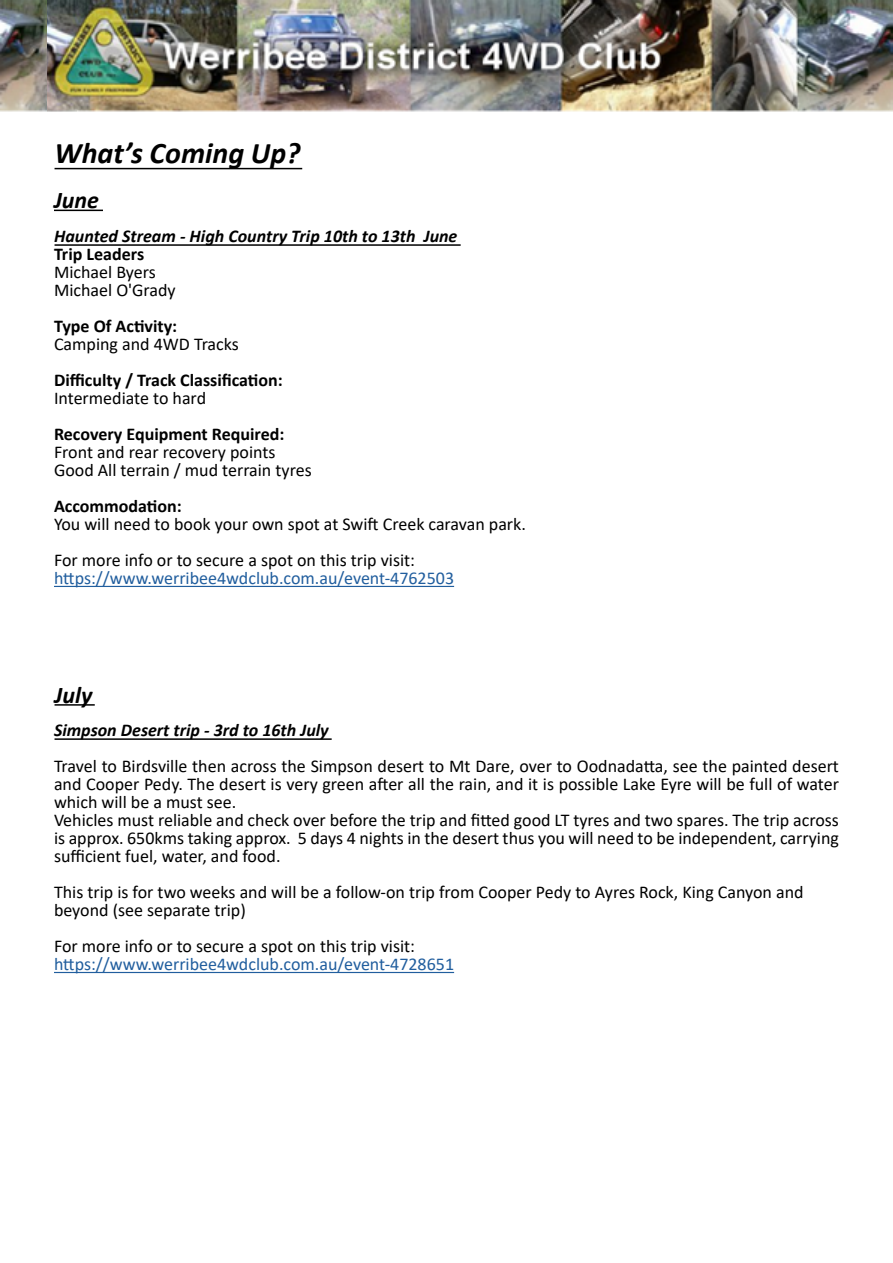
<style>
.page{position:relative;width:893px;height:1263px;background:#fff}
.page>*{position:absolute;margin:0;border:0;box-sizing:border-box;transform-origin:0 0}
.t1{font:italic 700 30px "Calibri";color:#000}
.t2{font:italic 700 24px "Calibri";color:#000}
.t3{font:18px/18px "Calibri";color:#000}
.t4{font:700 18px "Calibri";color:#000}
.t5{font:18px "Calibri";color:#215e9e}
.t6{font:italic 700 18px "Calibri";color:#000}
</style>
<div class="page">
<img style="left:0;top:0;width:47px;height:111px">
<img style="left:47px;top:0;width:846px;height:111px">
<hr style="left:55px;top:168px;width:247px;height:1px;background:#000">
<hr style="left:54px;top:586px;width:400px;height:1px;background:#215e9e">
<hr style="left:55px;top:244px;width:406px;height:2px;background:#000">
<hr style="left:54px;top:972px;width:400px;height:1px;background:#215e9e">
<hr style="left:55px;top:738px;width:277px;height:2px;background:#000">
<hr style="left:54px;top:210px;width:49px;height:1px;background:#000">
<hr style="left:55px;top:704px;width:40px;height:2px;background:#000">
<h1 class="t1" style="left:55px;top:132px;width:247px">What’s Coming Up?</h1>
<h2 class="t2" style="left:54px;top:183px;width:47px">June</h2>
<p class="t6" style="left:54px;top:224px;width:405px">Haunted Stream - High Country Trip 10th to 13th June</p>
<p class="t4" style="left:54px;top:242px;width:92px">Trip Leaders</p>
<p class="t3" style="left:54px;top:263px;width:123px">Michael Byers<br>Michael O'Grady</p>
<p class="t4" style="left:54px;top:314px;width:125px">Type Of Activity:</p>
<p class="t3" style="left:54px;top:335px;width:186px">Camping and 4WD Tracks</p>
<p class="t4" style="left:54px;top:368px;width:230px">Difficulty / Track Classification:</p>
<p class="t3" style="left:54px;top:389px;width:154px">Intermediate to hard</p>
<p class="t4" style="left:54px;top:422px;width:232px">Recovery Equipment Required:</p>
<p class="t3" style="left:54px;top:443px;width:259px">Front and rear recovery points<br>Good All terrain / mud terrain tyres</p>
<p class="t4" style="left:54px;top:494px;width:129px">Accommodation:</p>
<p class="t3" style="left:54px;top:506px;width:473px;line-height:36px">You will need to book your own spot at Swift Creek caravan park.<br>For more info or to secure a spot on this trip visit:</p>
<p class="t5" style="left:54px;top:566px;width:402px">https://www.werribee4wdclub.com.au/event-4762503</p>
<h2 class="t2" style="left:55px;top:678px;width:39px">July</h2>
<p class="t6" style="left:54px;top:718px;width:276px">Simpson Desert trip - 3rd to 16th July</p>
<p class="t3" style="left:54px;top:757px;width:786px">Travel to Birdsville then across the Simpson desert to Mt Dare, over to Oodnadatta, see the painted desert and Cooper Pedy. The desert is very green after all the rain, and it is possible Lake Eyre will be full of water which will be a must see.<br>Vehicles must reliable and check over before the trip and fitted good LT tyres and two spares. The trip across is approx. 650kms taking approx. 5 days 4 nights in the desert thus you will need to be independent, carrying sufficient fuel, water, and food.</p>
<p class="t3" style="left:54px;top:883px;width:751px">This trip is for two weeks and will be a follow-on trip from Cooper Pedy to Ayres Rock, King Canyon and beyond (see separate trip)</p>
<p class="t3" style="left:54px;top:937px;width:363px">For more info or to secure a spot on this trip visit:</p>
<p class="t5" style="left:54px;top:952px;width:402px">https://www.werribee4wdclub.com.au/event-4728651</p>
</div>
